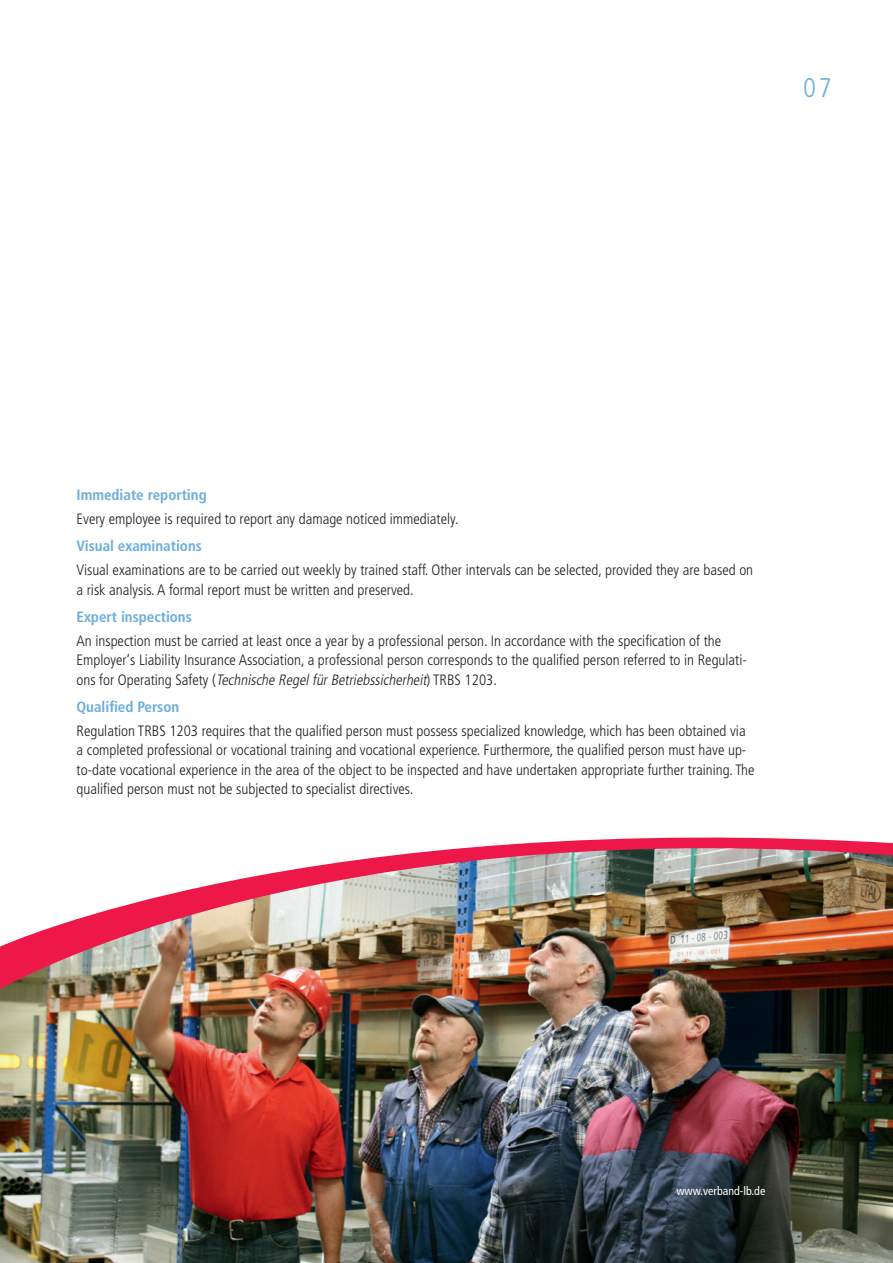
<style>
.page{position:relative;width:893px;height:1263px;background:#fff}
.page>*{position:absolute;margin:0;border:0;box-sizing:border-box;transform-origin:0 0}
.t1{font:300 condensed 27px "Frutiger";color:#6caddf}
.t2{font:300 condensed 15px/19.5px "Frutiger";color:#231f20}
.t3{font:700 condensed 15px "Frutiger";color:#6caddf}
.t4{font:condensed 12px "Frutiger";color:#fff}
.s1{font-style:italic}
</style>
<div class="page">
<svg style="left:465px;top:837px;width:428px;height:11px;fill:#ed1748"></svg>
<img style="left:0;top:848px;width:893px;height:415px">
<h1 class="t1" style="left:803px;top:72px;width:30px">07</h1>
<p class="t3" style="left:77px;top:486px;width:132px">Immediate reporting</p>
<p class="t2" style="left:77px;top:510px;width:384px">Every employee is required to report any damage noticed immediately.</p>
<p class="t3" style="left:77px;top:537px;width:127px">Visual examinations</p>
<p class="t2" style="left:77px;top:561px;width:678px">Visual examinations are to be carried out weekly by trained staff. Other intervals can be selected, provided they are based on a risk analysis. A formal report must be written and preserved.</p>
<p class="t3" style="left:77px;top:608px;width:117px">Expert inspections</p>
<p class="t2" style="left:77px;top:631px;width:672px">An inspection must be carried at least once a year by a professional person. In accordance with the specification of the<br>Employer‘s Liability Insurance Association, a professional person corresponds to the qualified person referred to in Regulati&shy;o n s fo r O p e ra t i n g S a fe ty ( <span class="s1">Technische RegelfürBetriebssicherheit</span>) T R B S 1 2 0 3 .</p>
<p class="t3" style="left:77px;top:698px;width:104px">Qualified Person</p>
<p class="t2" style="left:77px;top:721px;width:680px">Regulation TRBS 1203 requires that the qualified person must possess specialized knowledge, which has been obtained via a completed professional or vocational training and vocational experience. Furthermore, the qualified person must have up&shy;to-date vocational experience in the area of the object to be inspected and have undertaken appropriate further training. The qualified person must not be subjected to specialist directives.</p>
<p class="t4" style="left:676px;top:1184px;width:91px">www.verband-lb.de</p>
</div>
